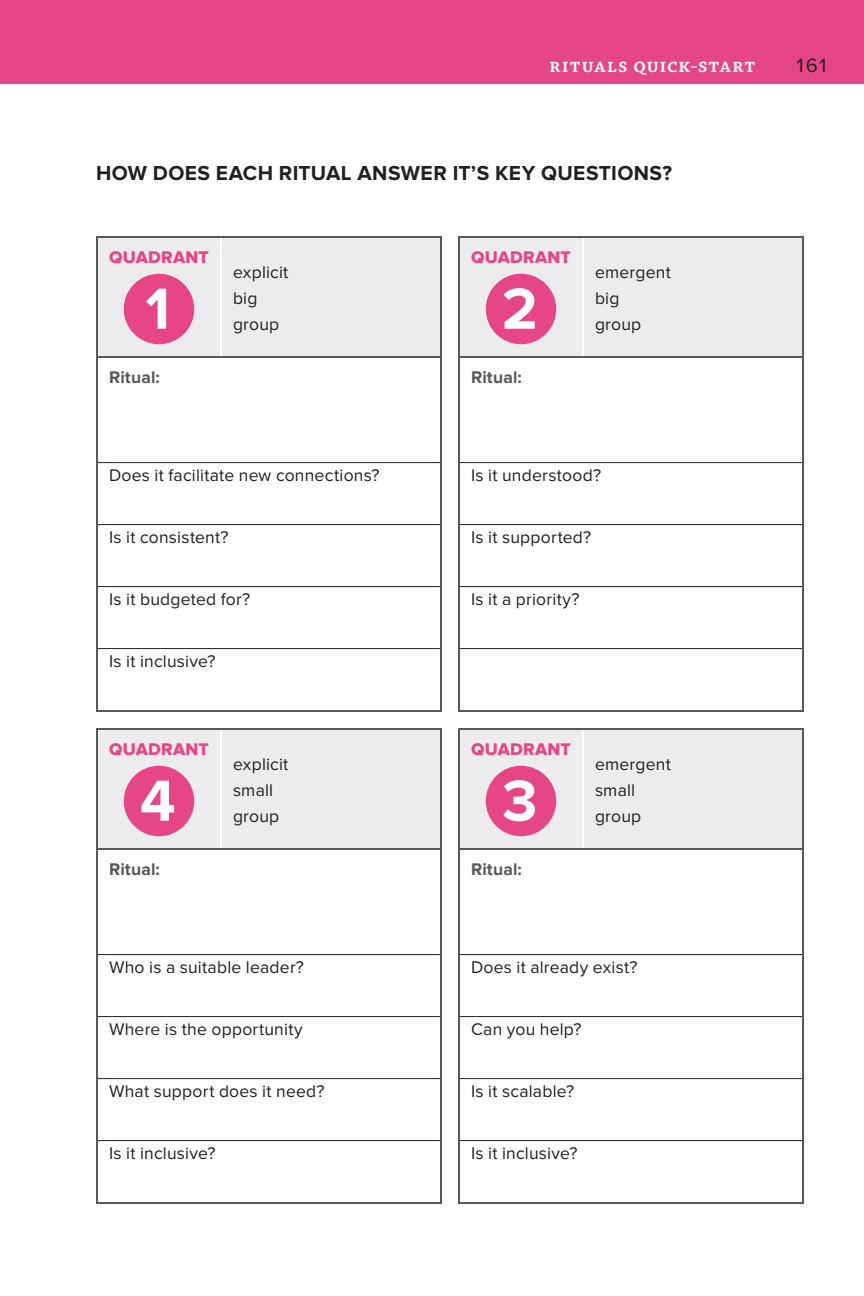
<style>
.page{position:relative;width:864px;height:1296px;background:#fff}
.page>*{position:absolute;margin:0;border:0;box-sizing:border-box;transform-origin:0 0}
.t1{font:700 60px "Proxima Nova";color:#fff}
.t2{font:700 21px "Proxima Nova";letter-spacing:.02em;color:#231f20}
.t3{font:600 20px "Chaparral Pro";letter-spacing:.055em;color:#fff}
.t4{font:20px "Proxima Nova";color:#231f20}
.t5{font:17.6px/26px "Proxima Nova";letter-spacing:.015em;color:#231f20}
.t6{font:17.6px "Proxima Nova Extrabld";letter-spacing:.015em;color:#e64685}
.t7{font:700 17.6px "Proxima Nova";letter-spacing:.01em;color:#57585a}
</style>
<div class="page">
<div style="left:0;top:0;width:864px;height:84px;background:#e64685"></div>
<svg style="left:98px;top:238px;width:704px;height:610px"></svg>
<hr style="left:802px;top:730px;width:2px;height:118px;background:#57585a">
<hr style="left:96px;top:236px;width:125px;height:2px;background:#57585a">
<hr style="left:96px;top:238px;width:2px;height:118px;background:#57585a">
<hr style="left:221px;top:236px;width:221px;height:2px;background:#57585a">
<hr style="left:440px;top:238px;width:2px;height:118px;background:#57585a">
<hr style="left:458px;top:236px;width:125px;height:2px;background:#57585a">
<hr style="left:458px;top:238px;width:2px;height:118px;background:#57585a">
<hr style="left:583px;top:236px;width:221px;height:2px;background:#57585a">
<hr style="left:802px;top:238px;width:2px;height:118px;background:#57585a">
<hr style="left:96px;top:356px;width:125px;height:2px;background:#57585a">
<hr style="left:96px;top:358px;width:2px;height:352px;background:#57585a">
<hr style="left:221px;top:356px;width:221px;height:2px;background:#57585a">
<hr style="left:440px;top:358px;width:2px;height:352px;background:#57585a">
<hr style="left:458px;top:356px;width:125px;height:2px;background:#57585a">
<hr style="left:458px;top:358px;width:2px;height:352px;background:#57585a">
<hr style="left:583px;top:356px;width:221px;height:2px;background:#57585a">
<hr style="left:802px;top:358px;width:2px;height:352px;background:#57585a">
<hr style="left:96px;top:710px;width:125px;height:2px;background:#57585a">
<hr style="left:221px;top:710px;width:221px;height:2px;background:#57585a">
<hr style="left:458px;top:710px;width:125px;height:2px;background:#57585a">
<hr style="left:583px;top:710px;width:221px;height:2px;background:#57585a">
<hr style="left:96px;top:728px;width:125px;height:2px;background:#57585a">
<hr style="left:96px;top:730px;width:2px;height:118px;background:#57585a">
<hr style="left:221px;top:728px;width:221px;height:2px;background:#57585a">
<hr style="left:440px;top:730px;width:2px;height:118px;background:#57585a">
<hr style="left:458px;top:728px;width:125px;height:2px;background:#57585a">
<hr style="left:458px;top:730px;width:2px;height:118px;background:#57585a">
<hr style="left:583px;top:728px;width:221px;height:2px;background:#57585a">
<hr style="left:96px;top:848px;width:125px;height:2px;background:#57585a">
<hr style="left:96px;top:850px;width:2px;height:352px;background:#57585a">
<hr style="left:221px;top:848px;width:221px;height:2px;background:#57585a">
<hr style="left:440px;top:850px;width:2px;height:352px;background:#57585a">
<hr style="left:458px;top:848px;width:125px;height:2px;background:#57585a">
<hr style="left:458px;top:850px;width:2px;height:352px;background:#57585a">
<hr style="left:583px;top:848px;width:221px;height:2px;background:#57585a">
<hr style="left:802px;top:850px;width:2px;height:352px;background:#57585a">
<hr style="left:96px;top:1202px;width:125px;height:2px;background:#57585a">
<hr style="left:221px;top:1202px;width:221px;height:2px;background:#57585a">
<hr style="left:458px;top:1202px;width:125px;height:2px;background:#57585a">
<hr style="left:583px;top:1202px;width:221px;height:2px;background:#57585a">
<hr style="left:220px;top:730px;width:2px;height:118px;background:#fff">
<hr style="left:220px;top:238px;width:2px;height:118px;background:#fff">
<hr style="left:582px;top:238px;width:2px;height:118px;background:#fff">
<hr style="left:582px;top:730px;width:2px;height:118px;background:#fff">
<div style="left:124px;top:274px;width:70px;height:70px;background:#e64685;border-radius:50%"></div>
<div style="left:486px;top:274px;width:70px;height:70px;background:#e64685;border-radius:50%"></div>
<hr style="left:98px;top:462px;width:342px;height:1px;background:#231f20">
<hr style="left:98px;top:524px;width:342px;height:1px;background:#231f20">
<hr style="left:98px;top:586px;width:342px;height:1px;background:#231f20">
<hr style="left:98px;top:648px;width:342px;height:1px;background:#231f20">
<hr style="left:460px;top:462px;width:342px;height:1px;background:#231f20">
<hr style="left:460px;top:524px;width:342px;height:1px;background:#231f20">
<hr style="left:460px;top:586px;width:342px;height:1px;background:#231f20">
<hr style="left:460px;top:648px;width:342px;height:1px;background:#231f20">
<div style="left:124px;top:766px;width:70px;height:70px;background:#e64685;border-radius:50%"></div>
<div style="left:486px;top:766px;width:70px;height:70px;background:#e64685;border-radius:50%"></div>
<hr style="left:98px;top:954px;width:342px;height:1px;background:#231f20">
<hr style="left:98px;top:1016px;width:342px;height:1px;background:#231f20">
<hr style="left:98px;top:1078px;width:342px;height:1px;background:#231f20">
<hr style="left:98px;top:1140px;width:342px;height:1px;background:#231f20">
<hr style="left:460px;top:954px;width:342px;height:1px;background:#231f20">
<hr style="left:460px;top:1016px;width:342px;height:1px;background:#231f20">
<hr style="left:460px;top:1078px;width:342px;height:1px;background:#231f20">
<hr style="left:460px;top:1140px;width:342px;height:1px;background:#231f20">
<p class="t3" style="left:550px;top:54px;width:207px">Rituals quick-start</p>
<p class="t4" style="left:794px;top:54px;width:36px">161</p>
<p class="t2" style="left:96px;top:161px;width:578px">HOW DOES EACH RITUAL ANSWER IT’S KEY QUESTIONS?</p>
<p class="t6" style="left:109px;top:247px;width:101px">QUADRANT</p>
<h1 class="t1" style="left:145px;top:274px;width:26px">1</h1>
<p class="t5" style="left:233px;top:260px;width:57px">explicit big group</p>
<p class="t6" style="left:471px;top:247px;width:101px">QUADRANT</p>
<h1 class="t1" style="left:502px;top:274px;width:37px">2</h1>
<p class="t5" style="left:595px;top:260px;width:77px">emergent big<br>group</p>
<p class="t7" style="left:109px;top:367px;width:52px">Ritual:</p>
<p class="t7" style="left:471px;top:367px;width:52px">Ritual:</p>
<p class="t5" style="left:109px;top:463px;width:272px">Does it facilitate new connections?</p>
<p class="t5" style="left:471px;top:463px;width:132px">Is it understood?</p>
<p class="t5" style="left:109px;top:525px;width:121px">Is it consistent?</p>
<p class="t5" style="left:471px;top:525px;width:122px">Is it supported?</p>
<p class="t5" style="left:109px;top:587px;width:143px">Is it budgeted for?</p>
<p class="t5" style="left:471px;top:587px;width:110px">Is it a priority?</p>
<p class="t5" style="left:109px;top:649px;width:108px">Is it inclusive?</p>
<p class="t6" style="left:109px;top:739px;width:101px">QUADRANT</p>
<h1 class="t1" style="left:140px;top:766px;width:37px">4</h1>
<p class="t5" style="left:233px;top:752px;width:57px">explicit small group</p>
<p class="t6" style="left:471px;top:739px;width:101px">QUADRANT</p>
<h1 class="t1" style="left:502px;top:766px;width:37px">3</h1>
<p class="t5" style="left:595px;top:752px;width:77px">emergent small group</p>
<p class="t7" style="left:109px;top:859px;width:52px">Ritual:</p>
<p class="t7" style="left:471px;top:859px;width:52px">Ritual:</p>
<p class="t5" style="left:109px;top:955px;width:197px">Who is a suitable leader?</p>
<p class="t5" style="left:471px;top:955px;width:168px">Does it already exist?</p>
<p class="t5" style="left:109px;top:1017px;width:195px">Where is the opportunity</p>
<p class="t5" style="left:471px;top:1017px;width:112px">Can you help?</p>
<p class="t5" style="left:109px;top:1079px;width:217px">What support does it need?</p>
<p class="t5" style="left:471px;top:1079px;width:105px">Is it scalable?</p>
<p class="t5" style="left:109px;top:1141px;width:108px">Is it inclusive?</p>
<p class="t5" style="left:471px;top:1141px;width:108px">Is it inclusive?</p>
</div>
